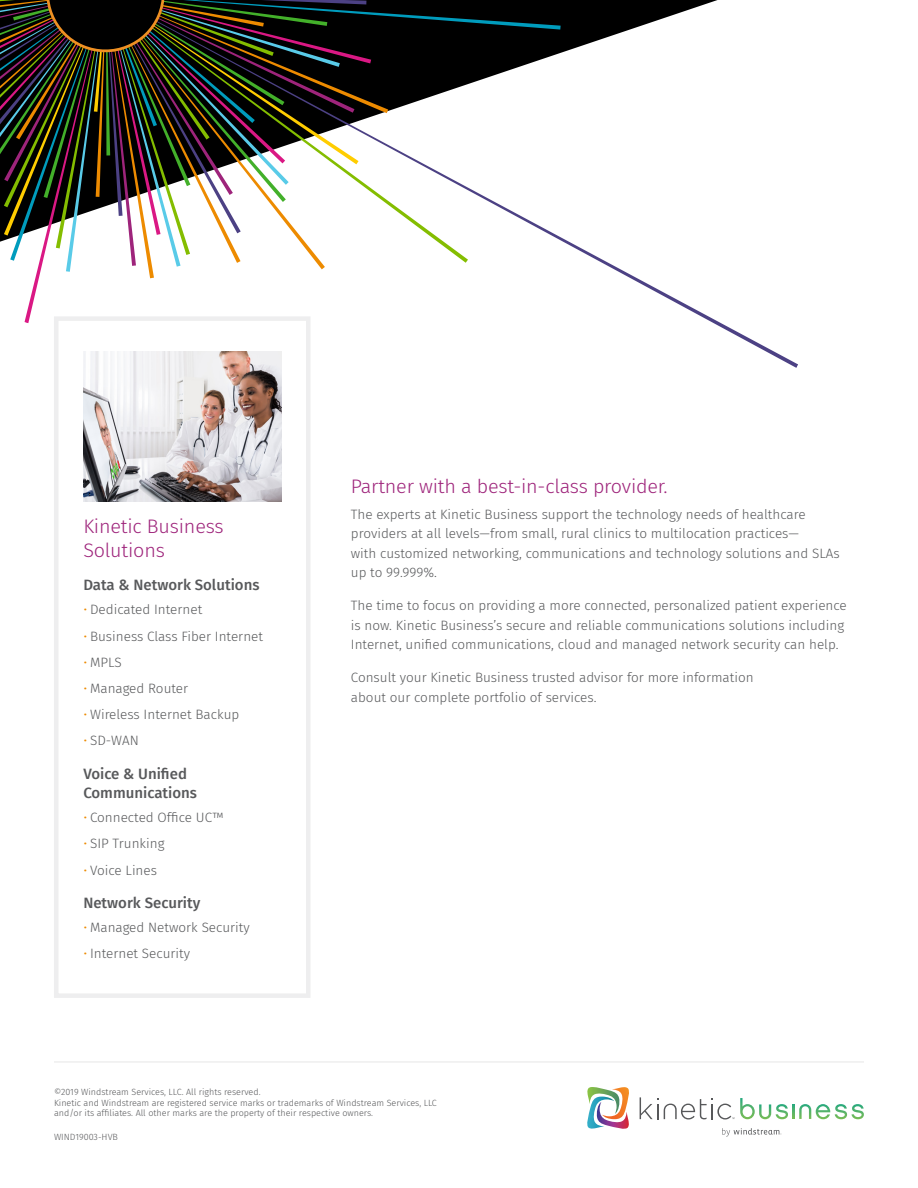
<style>
.page{position:relative;width:918px;height:1188px;background:#fff}
.page>*{position:absolute;margin:0;border:0;box-sizing:border-box;transform-origin:0 0}
.t1{font:300 19.5px/24px "Fira Sans";letter-spacing:-.01em;color:#9e247b}
.t2{font:500 15px/19.5px "Fira Sans";color:#58595b}
.t3{font:300 13.5px/19.5px "Fira Sans";color:#58595b}
.t4{font:300 9px/10.5px "Fira Sans";color:#58595b}
.s1{color:#ed8b00}
</style>
<div class="page">
<svg style="left:156px;top:21px;width:642px;height:347px"></svg>
<svg style="left:0;top:0;width:561px;height:323px"></svg>
<svg style="left:587px;top:1087px;width:42px;height:42px"></svg>
<svg style="left:722px;top:1128px;width:59px;height:8px"></svg>
<svg style="left:740px;top:1098px;width:48px;height:21px"></svg>
<svg style="left:792px;top:1104px;width:3px;height:15px"></svg>
<svg style="left:799px;top:1104px;width:65px;height:15px"></svg>
<svg style="left:640px;top:1097px;width:94px;height:23px"></svg>
<hr style="left:54px;top:1061px;width:810px;height:2px;background:#eeeeef">
<div style="left:54px;top:316px;width:256px;height:682px;border:4px solid #eeeeef"></div>
<img style="left:83px;top:352px;width:198px;height:149px">
<h1 class="t1" style="left:83px;top:514px;width:142px">Kinetic Business<br>Solutions</h1>
<p class="t2" style="left:83px;top:574px;width:178px">Data &amp; Network Solutions</p>
<p class="t3" style="left:83px;top:600px;width:120px"><span class="s1">•</span> Dedicated Internet</p>
<p class="t3" style="left:83px;top:626px;width:181px"><span class="s1">•</span> Business Class Fiber Internet</p>
<p class="t3" style="left:83px;top:652px;width:40px"><span class="s1">•</span> MPLS</p>
<p class="t3" style="left:83px;top:678px;width:106px"><span class="s1">•</span> Managed Router</p>
<p class="t3" style="left:83px;top:705px;width:158px"><span class="s1">•</span> Wireless Internet Backup</p>
<p class="t3" style="left:83px;top:731px;width:57px"><span class="s1">•</span> SD-WAN</p>
<p class="t2" style="left:83px;top:763px;width:115px">Voice &amp; Unified<br>Communications</p>
<p class="t3" style="left:83px;top:808px;width:142px"><span class="s1">•</span> Connected Office UC™</p>
<p class="t3" style="left:83px;top:834px;width:83px"><span class="s1">•</span> SIP Trunking</p>
<p class="t3" style="left:83px;top:860px;width:75px"><span class="s1">•</span> Voice Lines</p>
<p class="t2" style="left:83px;top:892px;width:118px">Network Security</p>
<p class="t3" style="left:83px;top:917px;width:168px"><span class="s1">•</span> Managed Network Security</p>
<p class="t3" style="left:83px;top:943px;width:108px"><span class="s1">•</span> Internet Security</p>
<h1 class="t1" style="left:351px;top:474px;width:318px">Partner with a best-in-class provider.</h1>
<p class="t3" style="left:351px;top:504px;width:490px">The experts at Kinetic Business support the technology needs of healthcare providers at all levels—from small, rural clinics to multilocation practices—<br>with customized networking, communications and technology solutions and SLAs up to 99.999%.</p>
<p class="t3" style="left:351px;top:596px;width:497px">The time to focus on providing a more connected, personalized patient experience is now. Kinetic Business’s secure and reliable communications solutions including<br>Internet, unified communications, cloud and managed network security can help.</p>
<p class="t3" style="left:351px;top:668px;width:404px">Consult your Kinetic Business trusted advisor for more information about our complete portfolio of services.</p>
<p class="t4" style="left:54px;top:1087px;width:384px">©2019 Windstream Services, LLC. All rights reserved.<br>Kinetic and Windstream are registered service marks or trademarks of Windstream Services, LLC and/or its affiliates. All other marks are the property of their respective owners.</p>
<p class="t4" style="left:54px;top:1132px;width:65px">WIND19003-HVB</p>
</div>
